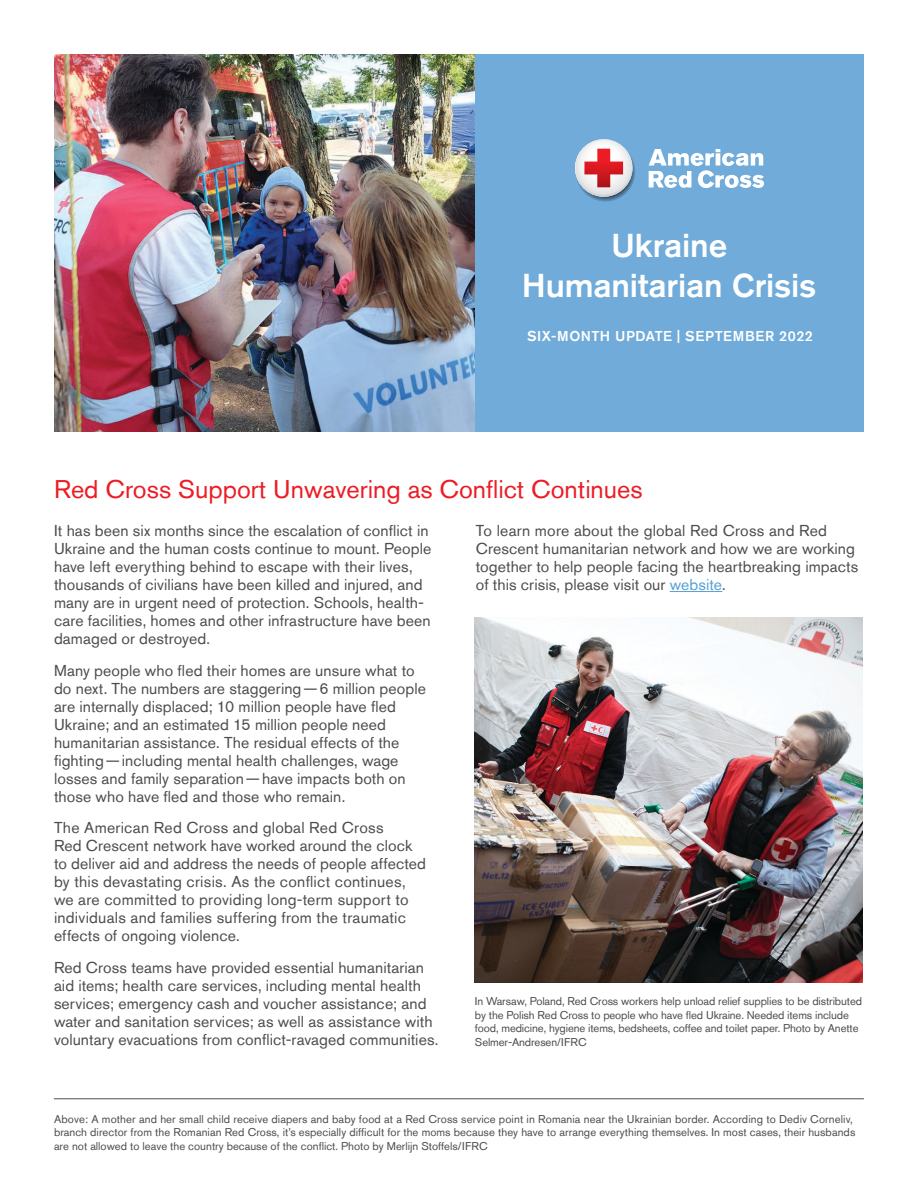
<style>
.page{position:relative;width:918px;height:1188px;background:#fff}
.page>*{position:absolute;margin:0;border:0;box-sizing:border-box;transform-origin:0 0}
.Report_Title{font:500 33px/39.6px "Akzidenz Grotesk Std";letter-spacing:-.005em;color:#fff;text-align:center}
.Level_1_Subhead{font:25.5px "Akzidenz Grotesk Std";color:#ed1c24}
.Body_Text{font:15.75px/18px "Akzidenz Grotesk Std";letter-spacing:.005em;color:#4d4d4f}
.Subtitle{font:500 14.25px "Akzidenz Grotesk Std";letter-spacing:.04em;color:#fff}
.Photo_Credit{font:11.25px/13.5px "Akzidenz Grotesk Std";color:#4d4d4f}
.s1{color:#56a0d4}
</style>
<div class="page">
<hr style="left:54px;top:1099px;width:810px;height:1px;background:#4d4d4f">
<hr style="left:670px;top:591px;width:52px;height:1px;background:#56a0d4">
<img style="left:475px;top:618px;width:388px;height:365px">
<img style="left:54px;top:54px;width:421px;height:378px">
<div style="left:475px;top:54px;width:388px;height:378px;background:#70abda"></div>
<svg style="left:575px;top:139px;width:60px;height:63px"></svg>
<svg style="left:649px;top:149px;width:115px;height:39px"></svg>
<p class="Report_Title" style="left:522px;top:225px;width:296px">Ukraine<br>Humanitarian Crisis</p>
<p class="Subtitle" style="left:527px;top:328px;width:287px">SIX-MONTH UPDATE | SEPTEMBER 2022</p>
<p class="Level_1_Subhead" style="left:54px;top:474px;width:590px">Red Cross Support Unwavering as Conflict Continues</p>
<p class="Body_Text" style="left:54px;top:522px;width:379px">It has been six months since the escalation of conflict in Ukraine and the human costs continue to mount. People have left everything behind to escape with their lives, thousands of civilians have been killed and injured, and many are in urgent need of protection. Schools, health&shy;care facilities, homes and other infrastructure have been damaged or destroyed.</p>
<p class="Body_Text" style="left:54px;top:661px;width:373px">Many people who fled their homes are unsure what to do next. The numbers are staggering—6 million people are internally displaced; 10 million people have fled Ukraine; and an estimated 15 million people need humanitarian assistance. The residual effects of the fighting—including mental health challenges, wage losses and family separation—have impacts both on those who have fled and those who remain.</p>
<p class="Body_Text" style="left:54px;top:819px;width:374px">The American Red Cross and global Red Cross<br>Red Crescent network have worked around the clock to deliver aid and address the needs of people affected by this devastating crisis. As the conflict continues, we are committed to providing long-term support to individuals and families suffering from the traumatic effects of ongoing violence.</p>
<p class="Body_Text" style="left:54px;top:958px;width:386px">Red Cross teams have provided essential humanitarian aid items; health care services, including mental health services; emergency cash and voucher assistance; and water and sanitation services; as well as assistance with voluntary evacuations from conflict-ravaged communities.</p>
<p class="Body_Text" style="left:476px;top:522px;width:384px">To learn more about the global Red Cross and Red Crescent humanitarian network and how we are working together to help people facing the heartbreaking impacts of this crisis, please visit our <span class="s1">website</span>.</p>
<p class="Photo_Credit" style="left:475px;top:995px;width:389px">In Warsaw, Poland, Red Cross workers help unload relief supplies to be distributed by the Polish Red Cross to people who have fled Ukraine. Needed items include food, medicine, hygiene items, bedsheets, coffee and toilet paper. Photo by Anette Selmer-Andresen/IFRC</p>
<p class="Photo_Credit" style="left:54px;top:1112px;width:803px">Above: A mother and her small child receive diapers and baby food at a Red Cross service point in Romania near the Ukrainian border. According to Dediv Corneliv, branch director from the Romanian Red Cross, it’s especially difficult for the moms because they have to arrange everything themselves. In most cases, their husbands are not allowed to leave the country because of the conflict. Photo by Merlijn Stoffels/IFRC</p>
</div>
